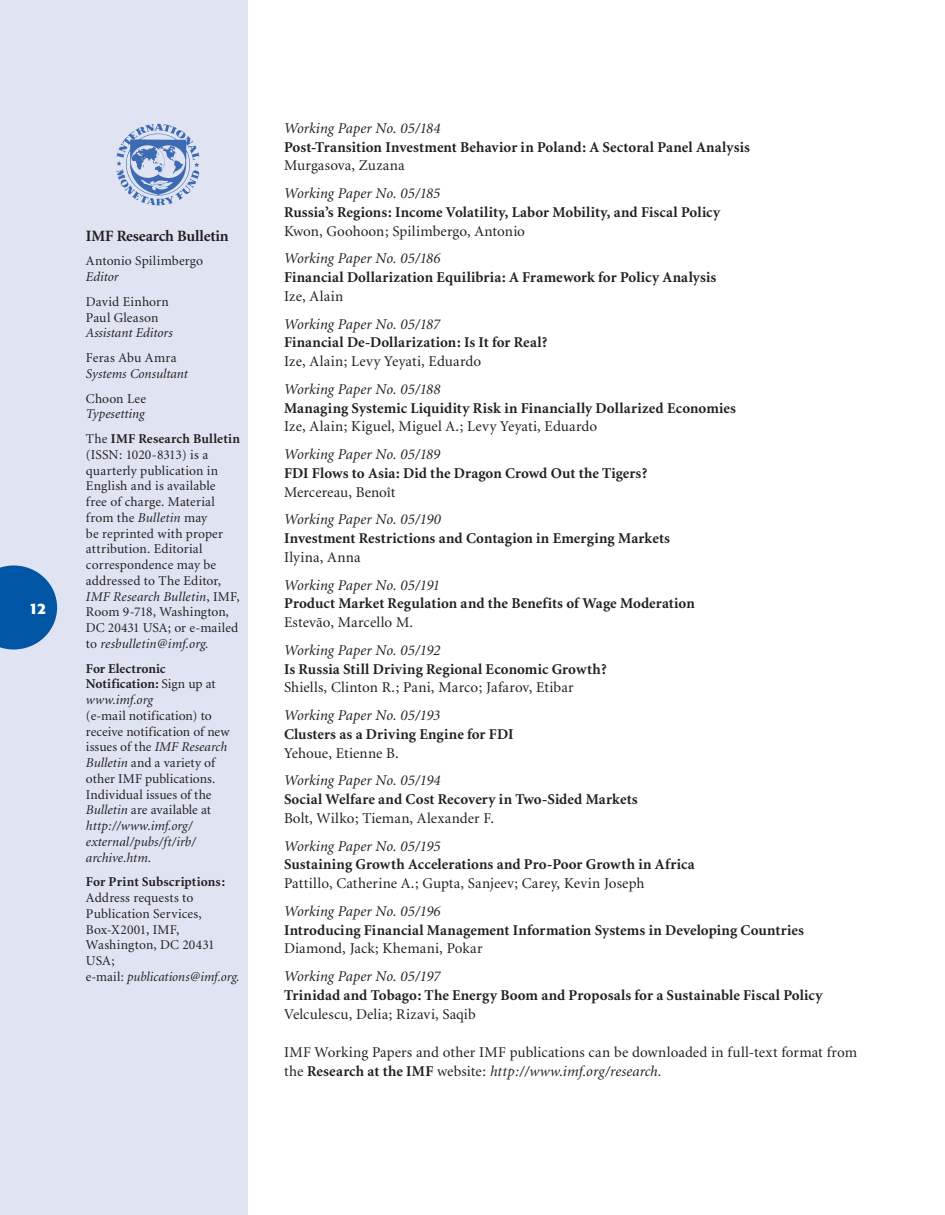
<style>
.page{position:relative;width:945px;height:1215px;background:#fff}
.page>*{position:absolute;margin:0;border:0;box-sizing:border-box;transform-origin:0 0}
.t1{font:700 15.75px "Minion";letter-spacing:-.01em;color:#231f20}
.t2{font:700 15px "Minion";letter-spacing:.01em;color:#231f20}
.t3{font:15px/18.8px "Minion";letter-spacing:.01em;color:#231f20}
.t4{font:italic 15px "Minion";letter-spacing:.005em;color:#231f20}
.t5{font:700 15px "Formata";color:#fff}
.t6{font:13.5px/15.8px "Minion";letter-spacing:.01em;color:#231f20}
.t7{font:700 13.5px/24.8px "Minion";letter-spacing:.015em;color:#231f20}
.t8{font:700 13.5px/15.8px "Minion";letter-spacing:-.005em;color:#231f20}
.t9{font:italic 13.5px "Minion";color:#231f20}
.s1{font-weight:400;font-style:italic}
.s2{font-weight:400}
.s3{font-style:italic}
.s4{font-weight:700}
</style>
<div class="page">
<div style="left:1px;top:0;width:247px;height:1215px;background:#e0e4f2"></div>
<img style="left:116px;top:124px;width:84px;height:82px">
<svg style="left:0;top:566px;width:57px;height:84px"></svg>
<p class="t5" style="left:29px;top:599px;width:9px">12</p>
<p class="t1" style="left:86px;top:227px;width:144px">IMF Research Bulletin</p>
<p class="t6" style="left:86px;top:254px;width:119px">Antonio Spilimbergo</p>
<p class="t9" style="left:86px;top:270px;width:34px">Editor</p>
<p class="t6" style="left:86px;top:294px;width:84px">David Einhorn<br>Paul Gleason</p>
<p class="t9" style="left:86px;top:326px;width:88px">Assistant Editors</p>
<p class="t6" style="left:86px;top:350px;width:92px">Feras Abu Amra</p>
<p class="t9" style="left:86px;top:367px;width:103px">Systems Consultant</p>
<p class="t6" style="left:86px;top:391px;width:62px">Choon Lee</p>
<p class="t7" style="left:86px;top:402px;width:156px"><span class="s1">Typesetting<br></span><span class="s2">The</span> IMF Research Bulletin</p>
<p class="t6" style="left:86px;top:447px;width:155px">(ISSN: 1020-8313) is a quarterly publication in<br>English and is available free of charge. Material from the <span class="s3">Bulletin</span> may<br>be reprinted with proper attribution. Editorial correspondence may be addressed to The Editor,<br><span class="s3">IMF Research Bulletin</span>, IMF,<br>Room 9-718, Washington,<br>DC 20431 USA; or e-mailed to <span class="s3">resbulletin@imf.org.</span></p>
<p class="t8" style="left:86px;top:661px;width:131px">For Electronic<br>Notification: <span class="s2">Sign up at </span><span class="s1">www.imf.org</span></p>
<p class="t6" style="left:86px;top:708px;width:145px">(e-mail notification) to receive notification of new issues of the <span class="s3">IMF Research<br>Bulletin</span> and a variety of other IMF publications.<br>Individual issues of the<br><span class="s3">Bulletin</span> are available at <span class="s3">http://www.imf.org/ external/pubs/ft/irb/ archive.htm.</span></p>
<p class="t7" style="left:86px;top:870px;width:141px">For Print Subscriptions:</p>
<p class="t6" style="left:86px;top:890px;width:155px">Address requests to<br>Publication Services,<br>Box‑X2001, IMF,<br>Washington, DC 20431<br>USA;<br>e-mail: <span class="s3">publications@imf.org.</span></p>
<p class="t4" style="left:284px;top:121px;width:158px">Working Paper No. 05/184</p>
<p class="t2" style="left:284px;top:139px;width:468px">Post-Transition Investment Behavior in Poland: A Sectoral Panel Analysis</p>
<p class="t3" style="left:284px;top:157px;width:122px">Murgasova, Zuzana</p>
<p class="t4" style="left:284px;top:186px;width:158px">Working Paper No. 05/185</p>
<p class="t2" style="left:284px;top:204px;width:438px">Russia’s Regions: Income Volatility, Labor Mobility, and Fiscal Policy</p>
<p class="t3" style="left:284px;top:222px;width:243px">Kwon, Goohoon; Spilimbergo, Antonio</p>
<p class="t4" style="left:284px;top:251px;width:158px">Working Paper No. 05/186</p>
<p class="t2" style="left:284px;top:270px;width:434px">Financial Dollarization Equilibria: A Framework for Policy Analysis</p>
<p class="t3" style="left:284px;top:287px;width:61px">Ize, Alain</p>
<p class="t4" style="left:284px;top:316px;width:158px">Working Paper No. 05/187</p>
<p class="t2" style="left:284px;top:335px;width:265px">Financial De-Dollarization: Is It for Real?</p>
<p class="t3" style="left:284px;top:352px;width:199px">Ize, Alain; Levy Yeyati, Eduardo</p>
<p class="t4" style="left:284px;top:382px;width:158px">Working Paper No. 05/188</p>
<p class="t2" style="left:284px;top:400px;width:454px">Managing Systemic Liquidity Risk in Financially Dollarized Economies</p>
<p class="t3" style="left:284px;top:418px;width:315px">Ize, Alain; Kiguel, Miguel A.; Levy Yeyati, Eduardo</p>
<p class="t4" style="left:284px;top:447px;width:158px">Working Paper No. 05/189</p>
<p class="t2" style="left:284px;top:465px;width:365px">FDI Flows to Asia: Did the Dragon Crowd Out the Tigers?</p>
<p class="t3" style="left:284px;top:483px;width:113px">Mercereau, Benoît</p>
<p class="t4" style="left:284px;top:512px;width:158px">Working Paper No. 05/190</p>
<p class="t2" style="left:284px;top:531px;width:388px">Investment Restrictions and Contagion in Emerging Markets</p>
<p class="t3" style="left:284px;top:548px;width:78px">Ilyina, Anna</p>
<p class="t4" style="left:284px;top:577px;width:157px">Working Paper No. 05/191</p>
<p class="t2" style="left:284px;top:596px;width:412px">Product Market Regulation and the Benefits of Wage Moderation</p>
<p class="t3" style="left:284px;top:613px;width:131px">Estevão, Marcello M.</p>
<p class="t4" style="left:284px;top:643px;width:158px">Working Paper No. 05/192</p>
<p class="t2" style="left:284px;top:661px;width:324px">Is Russia Still Driving Regional Economic Growth?</p>
<p class="t3" style="left:284px;top:679px;width:291px">Shiells, Clinton R.; Pani, Marco; Jafarov, Etibar</p>
<p class="t4" style="left:284px;top:708px;width:158px">Working Paper No. 05/193</p>
<p class="t2" style="left:284px;top:726px;width:231px">Clusters as a Driving Engine for FDI</p>
<p class="t3" style="left:284px;top:744px;width:116px">Yehoue, Etienne B.</p>
<p class="t4" style="left:284px;top:773px;width:158px">Working Paper No. 05/194</p>
<p class="t2" style="left:284px;top:792px;width:355px">Social Welfare and Cost Recovery in Two-Sided Markets</p>
<p class="t3" style="left:284px;top:809px;width:212px">Bolt, Wilko; Tieman, Alexander F.</p>
<p class="t4" style="left:284px;top:838px;width:158px">Working Paper No. 05/195</p>
<p class="t2" style="left:284px;top:857px;width:412px">Sustaining Growth Accelerations and Pro-Poor Growth in Africa</p>
<p class="t3" style="left:284px;top:874px;width:362px">Pattillo, Catherine A.; Gupta, Sanjeev; Carey, Kevin Joseph</p>
<p class="t4" style="left:284px;top:904px;width:158px">Working Paper No. 05/196</p>
<p class="t2" style="left:284px;top:922px;width:522px">Introducing Financial Management Information Systems in Developing Countries</p>
<p class="t3" style="left:284px;top:940px;width:200px">Diamond, Jack; Khemani, Pokar</p>
<p class="t4" style="left:284px;top:969px;width:158px">Working Paper No. 05/197</p>
<p class="t2" style="left:284px;top:987px;width:540px">Trinidad and Tobago: The Energy Boom and Proposals for a Sustainable Fiscal Policy</p>
<p class="t3" style="left:284px;top:1005px;width:193px">Velculescu, Delia; Rizavi, Saqib</p>
<p class="t3" style="left:284px;top:1043px;width:575px">IMF Working Papers and other IMF publications can be downloaded in full-text format from the <span class="s4">Research at the IMF</span> website: <span class="s3">http://www.imf.org/research.</span></p>
</div>
